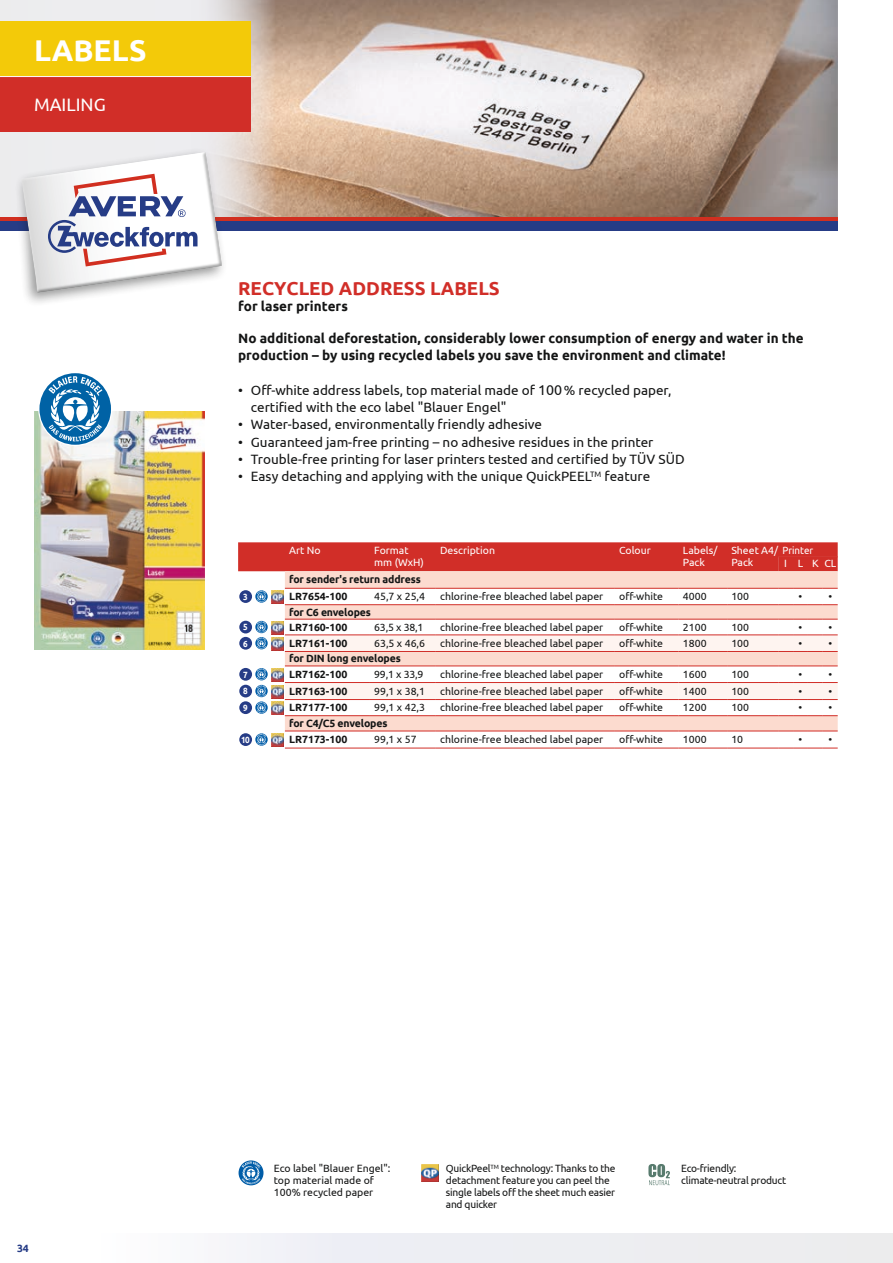
<style>
.page{position:relative;width:893px;height:1263px;background:#fff}
.page>*{position:absolute;margin:0;border:0;box-sizing:border-box;transform-origin:0 0}
.t1{font:700 30px "Ubuntu";color:#fff}
.t2{font:700 18.75px "Ubuntu";color:#d12e28}
.t3{font:18px "Ubuntu";color:#fff}
.t4{font:13.5px/17.2px "Ubuntu";color:#141515}
.t5{font:700 13.5px/17.2px "Ubuntu";color:#141515}
.t6{font:10.5px/12px "Ubuntu";color:#141515}
.t7{font:700 10.5px "Ubuntu";letter-spacing:-.015em;color:#141515}
.t8{font:10.5px/12px "Ubuntu";letter-spacing:-.02em;color:#141515}
.t9{font:10.5px/12px "Ubuntu";color:#fff}
.t10{font:700 10.5px "Ubuntu";color:#263c86}
.t11{font:700 9px "Ubuntu";color:#fff;scale:.9 1}
.s1{font-size:14.25px}
</style>
<div class="page">
<div style="left:0;top:0;width:838px;height:223px;background:#ededef"></div>
<img style="left:214px;top:0;width:624px;height:217px">
<img style="left:422px;top:1164px;width:17px;height:17px">
<img style="left:34px;top:412px;width:170px;height:238px">
<svg style="left:285px;top:571px;width:553px;height:160px;background:#fad5ca"></svg>
<div style="left:238px;top:542px;width:600px;height:29px;background:#d12e28"></div>
<hr style="left:285px;top:731px;width:85px;height:1px;background:#d12e28">
<hr style="left:370px;top:731px;width:66px;height:1px;background:#d12e28">
<hr style="left:436px;top:731px;width:179px;height:1px;background:#d12e28">
<hr style="left:615px;top:731px;width:64px;height:1px;background:#d12e28">
<hr style="left:679px;top:731px;width:48px;height:1px;background:#d12e28">
<hr style="left:727px;top:731px;width:51px;height:1px;background:#d12e28">
<svg style="left:778px;top:731px;width:60px;height:1px"></svg>
<hr style="left:285px;top:748px;width:85px;height:1px;background:#d12e28">
<hr style="left:370px;top:748px;width:66px;height:1px;background:#d12e28">
<hr style="left:436px;top:748px;width:179px;height:1px;background:#d12e28">
<hr style="left:615px;top:748px;width:64px;height:1px;background:#d12e28">
<hr style="left:679px;top:748px;width:48px;height:1px;background:#d12e28">
<hr style="left:727px;top:748px;width:51px;height:1px;background:#d12e28">
<svg style="left:778px;top:748px;width:60px;height:1px"></svg>
<div style="left:239px;top:590px;width:13px;height:13px;background:#263c86;border-radius:50%"></div>
<div style="left:239px;top:621px;width:13px;height:12px;background:#263c86;border-radius:50%"></div>
<div style="left:239px;top:637px;width:13px;height:13px;background:#263c86;border-radius:50%"></div>
<div style="left:239px;top:668px;width:13px;height:13px;background:#263c86;border-radius:50%"></div>
<div style="left:239px;top:685px;width:13px;height:12px;background:#263c86;border-radius:50%"></div>
<div style="left:239px;top:701px;width:13px;height:13px;background:#263c86;border-radius:50%"></div>
<svg style="left:255px;top:588px;width:583px;height:128px"></svg>
<div style="left:239px;top:733px;width:13px;height:13px;background:#263c86;border-radius:50%"></div>
<svg style="left:255px;top:733px;width:29px;height:13px"></svg>
<svg style="left:238px;top:1160px;width:26px;height:26px"></svg>
<svg style="left:239px;top:1160px;width:24px;height:25px"></svg>
<svg style="left:648px;top:1164px;width:22px;height:21px"></svg>
<div style="left:0;top:21px;width:251px;height:56px;background:#f3ca09"></div>
<div style="left:0;top:77px;width:251px;height:55px;background:#d12e28"></div>
<hr style="left:0;top:76px;width:251px;height:1px;background:#fff">
<div style="left:0;top:1233px;width:893px;height:30px;background:linear-gradient(to right,#fbfcff,#e7e8eb)"></div>
<div style="left:0;top:217px;width:838px;height:5px;background:#d12f20"></div>
<div style="left:0;top:222px;width:838px;height:9px;background:#263c86"></div>
<div style="left:14px;top:146px;width:214px;height:161px;background:#141515;opacity:.45"></div>
<svg style="left:16px;top:147px;width:210px;height:148px"></svg>
<svg style="left:39px;top:373px;width:72px;height:72px"></svg>
<h1 class="t1" style="left:34px;top:32px;width:114px">LABELS</h1>
<h3 class="t3" style="left:34px;top:94px;width:73px">MAILING</h3>
<h2 class="t2" style="left:238px;top:277px;width:263px">RECYCLED ADDRESS LABELS</h2>
<p class="t5" style="left:238px;top:298px;width:111px">for laser printers</p>
<p class="t5" style="left:238px;top:329px;width:567px">No additional deforestation, considerably lower consumption of energy and water in the production – by using recycled labels you save the environment and climate!</p>
<p class="t4" style="left:251px;top:381px;width:422px;text-indent:-13px">• Off-white address labels, top material made of <span class="s1">100</span>% recycled paper, certified with the eco label "Blauer Engel"</p>
<p class="t4" style="left:238px;top:416px;width:305px">• Water-based, environmentally friendly adhesive</p>
<p class="t4" style="left:238px;top:433px;width:417px">• Guaranteed jam-free printing – no adhesive residues in the printer</p>
<p class="t4" style="left:238px;top:450px;width:448px">• Trouble-free printing for laser printers tested and certified by TÜV SÜD</p>
<p class="t4" style="left:238px;top:467px;width:414px">• Easy detaching and applying with the unique QuickPEEL<sup>TM</sup> feature</p>
<p class="t9" style="left:289px;top:544px;width:33px">Art No</p>
<p class="t9" style="left:374px;top:544px;width:51px">Format mm (WxH)</p>
<p class="t9" style="left:440px;top:544px;width:56px">Description</p>
<p class="t9" style="left:619px;top:544px;width:33px">Colour</p>
<p class="t9" style="left:683px;top:544px;width:36px">Labels/<br>Pack</p>
<p class="t9" style="left:731px;top:544px;width:83px">Sheet A4/ Printer<br>Pack</p>
<p class="t9" style="left:784px;top:557px;width:53px">I L KCL</p>
<p class="t7" style="left:289px;top:573px;width:133px">for sender's return address</p>
<p class="t11" style="left:243px;top:591px;width:7px">3</p>
<p class="t7" style="left:289px;top:590px;width:60px">LR7654-100</p>
<p class="t6" style="left:374px;top:590px;width:52px">45,7 x 25,4</p>
<p class="t6" style="left:440px;top:590px;width:165px">chlorine-free bleached label paper</p>
<p class="t6" style="left:619px;top:590px;width:45px">off-white</p>
<p class="t6" style="left:683px;top:590px;width:25px">4000</p>
<p class="t6" style="left:731px;top:590px;width:19px">100</p>
<p class="t6" style="left:799px;top:590px;width:5px">•</p>
<p class="t6" style="left:828px;top:590px;width:5px">•</p>
<p class="t7" style="left:289px;top:605px;width:83px">for C6 envelopes</p>
<p class="t11" style="left:243px;top:622px;width:7px">5</p>
<p class="t7" style="left:289px;top:620px;width:60px">LR7160-100</p>
<p class="t6" style="left:374px;top:621px;width:51px">63,5 x 38,1</p>
<p class="t6" style="left:440px;top:621px;width:165px">chlorine-free bleached label paper</p>
<p class="t6" style="left:619px;top:621px;width:45px">off-white</p>
<p class="t6" style="left:683px;top:621px;width:25px">2100</p>
<p class="t6" style="left:731px;top:621px;width:19px">100</p>
<p class="t6" style="left:799px;top:621px;width:5px">•</p>
<p class="t6" style="left:828px;top:621px;width:5px">•</p>
<p class="t11" style="left:243px;top:638px;width:7px">6</p>
<p class="t7" style="left:289px;top:637px;width:60px">LR7161-100</p>
<p class="t6" style="left:374px;top:637px;width:52px">63,5 x 46,6</p>
<p class="t6" style="left:440px;top:637px;width:165px">chlorine-free bleached label paper</p>
<p class="t6" style="left:619px;top:637px;width:45px">off-white</p>
<p class="t6" style="left:683px;top:637px;width:25px">1800</p>
<p class="t6" style="left:731px;top:637px;width:19px">100</p>
<p class="t6" style="left:799px;top:637px;width:5px">•</p>
<p class="t6" style="left:828px;top:637px;width:5px">•</p>
<p class="t7" style="left:289px;top:652px;width:113px">for DIN long envelopes</p>
<p class="t11" style="left:243px;top:669px;width:7px">7</p>
<p class="t7" style="left:289px;top:668px;width:60px">LR7162-100</p>
<p class="t6" style="left:374px;top:668px;width:51px">99,1 x 33,9</p>
<p class="t6" style="left:440px;top:668px;width:165px">chlorine-free bleached label paper</p>
<p class="t6" style="left:619px;top:668px;width:45px">off-white</p>
<p class="t6" style="left:683px;top:668px;width:25px">1600</p>
<p class="t6" style="left:731px;top:668px;width:19px">100</p>
<p class="t6" style="left:799px;top:668px;width:5px">•</p>
<p class="t6" style="left:828px;top:668px;width:5px">•</p>
<p class="t11" style="left:243px;top:686px;width:7px">8</p>
<p class="t7" style="left:289px;top:684px;width:60px">LR7163-100</p>
<p class="t6" style="left:374px;top:685px;width:52px">99,1 x 38,1</p>
<p class="t6" style="left:440px;top:685px;width:165px">chlorine-free bleached label paper</p>
<p class="t6" style="left:619px;top:685px;width:45px">off-white</p>
<p class="t6" style="left:683px;top:685px;width:25px">1400</p>
<p class="t6" style="left:731px;top:685px;width:19px">100</p>
<p class="t6" style="left:799px;top:685px;width:5px">•</p>
<p class="t6" style="left:828px;top:685px;width:5px">•</p>
<p class="t11" style="left:243px;top:702px;width:7px">9</p>
<p class="t7" style="left:289px;top:701px;width:60px">LR7177-100</p>
<p class="t6" style="left:374px;top:701px;width:52px">99,1 x 42,3</p>
<p class="t6" style="left:440px;top:701px;width:165px">chlorine-free bleached label paper</p>
<p class="t6" style="left:619px;top:701px;width:45px">off-white</p>
<p class="t6" style="left:683px;top:701px;width:25px">1200</p>
<p class="t6" style="left:731px;top:701px;width:19px">100</p>
<p class="t6" style="left:799px;top:701px;width:5px">•</p>
<p class="t6" style="left:828px;top:701px;width:5px">•</p>
<p class="t7" style="left:289px;top:717px;width:100px">for C4/C5 envelopes</p>
<p class="t11" style="left:241px;top:734px;width:11px">10</p>
<p class="t7" style="left:289px;top:733px;width:60px">LR7173-100</p>
<p class="t6" style="left:374px;top:733px;width:44px">99,1 x 57</p>
<p class="t6" style="left:440px;top:733px;width:165px">chlorine-free bleached label paper</p>
<p class="t6" style="left:619px;top:733px;width:45px">off-white</p>
<p class="t6" style="left:683px;top:733px;width:25px">1000</p>
<p class="t6" style="left:731px;top:733px;width:13px">10</p>
<p class="t6" style="left:799px;top:733px;width:5px">•</p>
<p class="t6" style="left:828px;top:733px;width:5px">•</p>
<p class="t10" style="left:17px;top:1242px;width:13px">34</p>
<p class="t6" style="left:274px;top:1162px;width:118px">Eco label "Blauer Engel": top material made of<br>100% recycled paper</p>
<p class="t8" style="left:681px;top:1162px;width:106px">Eco-friendly: climate-neutral product</p>
<p class="t8" style="left:446px;top:1162px;width:171px">QuickPeel<sup>TM</sup> technology: Thanks to the detachment feature you can peel the single labels off the sheet much easier and quicker</p>
</div>
